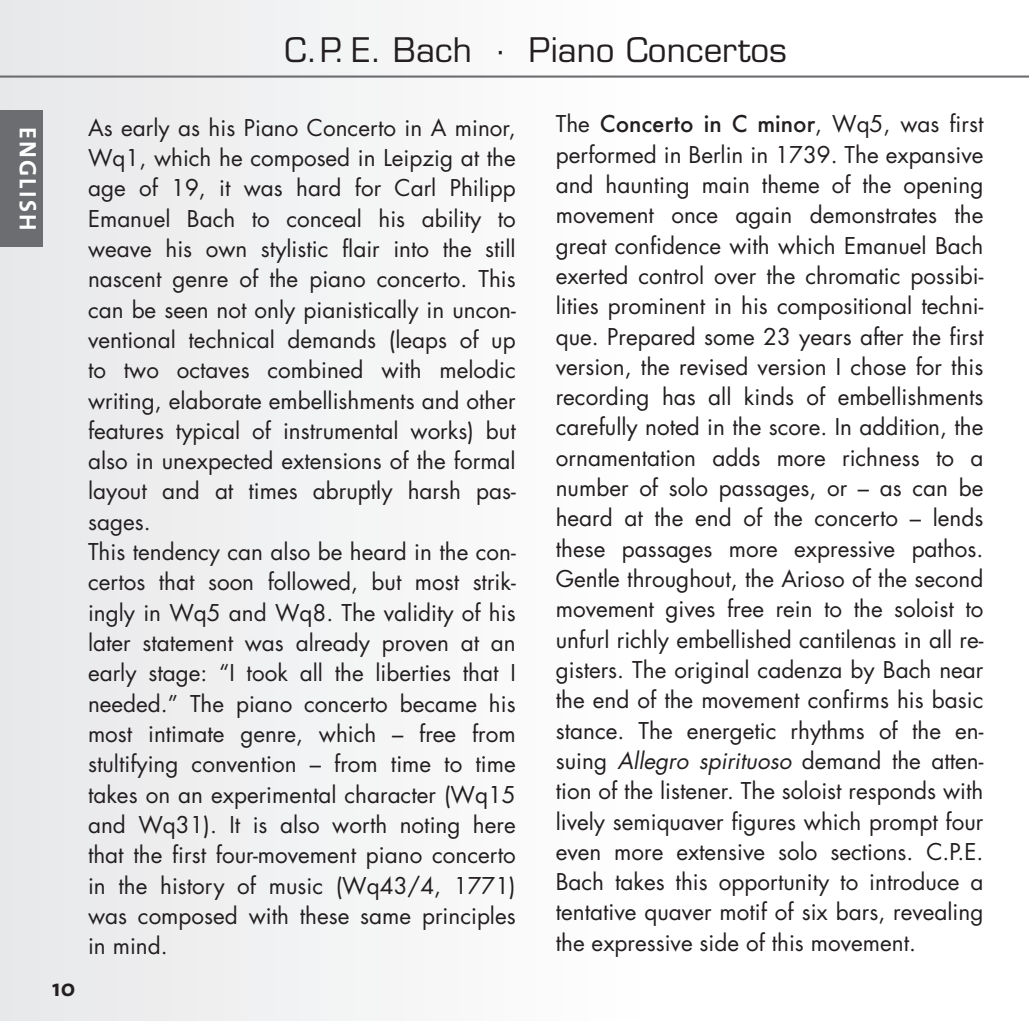
<style>
.page{position:relative;width:1029px;height:1021px;background:#fff}
.page>*{position:absolute;margin:0;border:0;box-sizing:border-box;transform-origin:0 0}
.t1{font:33px "Eurostile";color:#231f20}
.t2{font:700 24px "The Sans";letter-spacing:.09em;color:#fff}
.t3{font:700 24px "The Sans";color:#231f20}
.t4{font:22.5px/30.3px "Futura";color:#231f20}
.s1{font-weight:500}
.s2{font-style:italic}
</style>
<div class="page">
<hr style="left:0;top:75px;width:1029px;height:3px;background:#6c6d70">
<div style="left:0;top:111px;width:43px;height:136px;background:#6c6d70"></div>
<h1 class="t1" style="left:285px;top:37px;width:504px">C. P. E. Bach · Piano Concertos</h1>
<p class="t2" style="left:38px;top:127px;width:105px;rotate:90deg">ENGLISH</p>
<p class="t3" style="left:52px;top:978px;width:25px">10</p>
<p class="t4" style="left:88px;top:114px;width:429px">As early as his Piano Concerto in A minor, Wq1, which he composed in Leipzig at the age of 19, it was hard for Carl Philipp Emanuel Bach to conceal his ability to weave his own stylistic flair into the still nascent genre of the piano concerto. This can be seen not only pianistically in uncon&shy;ventional technical demands (leaps of up to two octaves combined with melodic writing, elaborate embellishments and other features typical of instrumental works) but also in unexpected extensions of the formal layout and at times abruptly harsh pas&shy;sages.<br>This tendency can also be heard in the con&shy;certos that soon followed, but most strik&shy;ingly in Wq5 and Wq8. The validity of his later statement was already proven at an early stage: “I took all the liberties that I needed.” The piano concerto became his most intimate genre, which – free from stultifying convention – from time to time takes on an experimental character (Wq15 and Wq31). It is also worth noting here that the first four-movement piano concerto in the history of music (Wq43/4, 1771) was composed with these same principles in mind.</p>
<p class="t4" style="left:556px;top:111px;width:429px;text-align:justify">The <span class="s1">Concerto in C minor</span>, Wq5, was first performed in Berlin in 1739. The expansive and haunting main theme of the opening movement once again demonstrates the great confidence with which Emanuel Bach exerted control over the chromatic possibi&shy;lities prominent in his compositional techni&shy;que. Prepared some 23 years after the first version, the revised version I chose for this recording has all kinds of embellishments carefully noted in the score. In addition, the ornamentation adds more richness to a number of solo passages, or – as can be heard at the end of the concerto – lends these passages more expressive pathos.<br>Gentle throughout, the Arioso of the second movement gives free rein to the soloist to unfurl richly embellished cantilenas in all re&shy;gisters. The original cadenza by Bach near the end of the movement confirms his basic stance. The energetic rhythms of the en&shy;suing <span class="s2">Allegro spirituoso</span> demand the atten&shy;tion of the listener. The soloist responds with lively semiquaver figures which prompt four even more extensive solo sections. C.P.E.<br>Bach takes this opportunity to introduce a tentative quaver motif of six bars, revealing the expressive side of this movement.</p>
</div>
